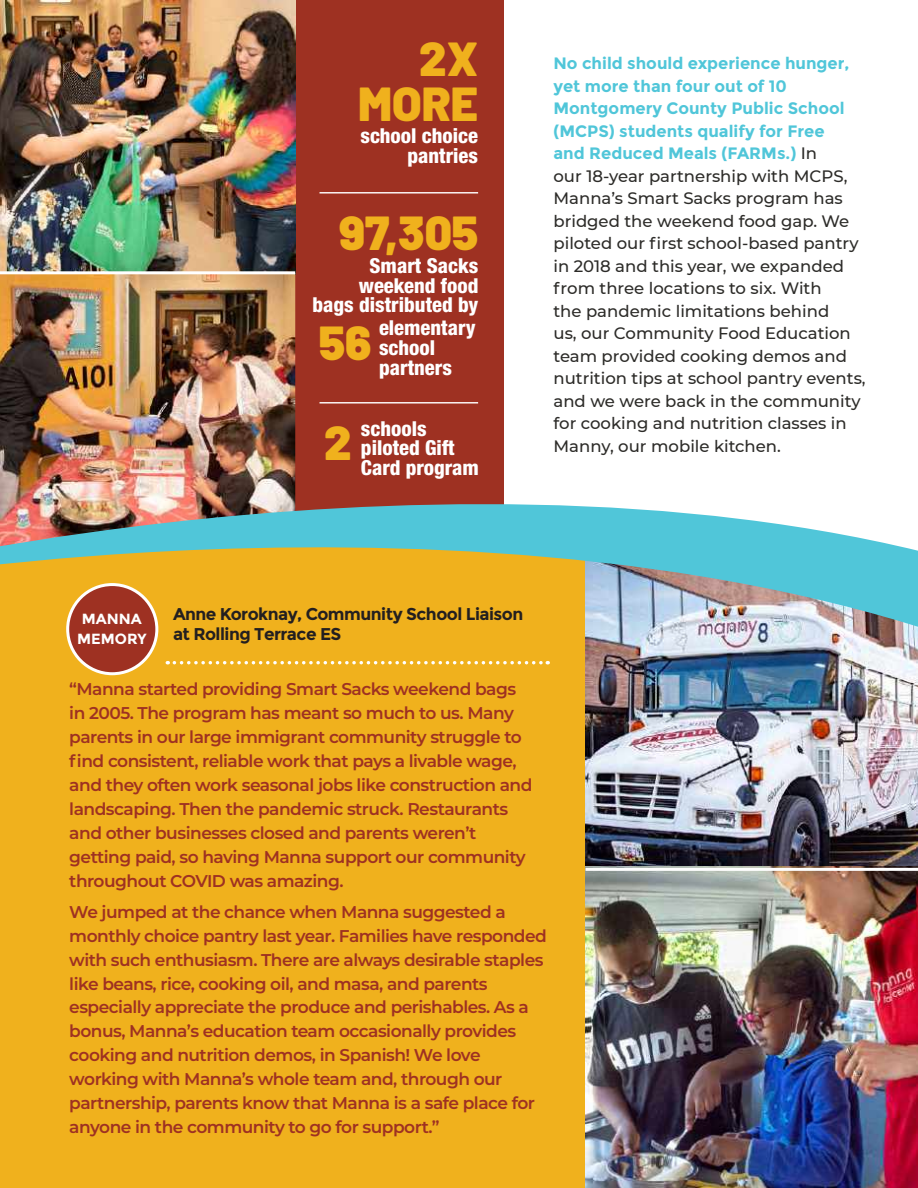
<style>
.page{position:relative;width:918px;height:1188px;background:#fff}
.page>*{position:absolute;margin:0;border:0;box-sizing:border-box;transform-origin:0 0}
.t1{font:900 47.7px/45px "Barlow";color:#f0b11d;text-align:right}
.t2{font:800 condensed 20.55px/19.6px "Helvetica Neue LT Pro";color:#fff;text-align:right}
.t3{font:600 17.1px/24px "Montserrat";letter-spacing:-.03em;color:#9e3122}
.t4{font:700 17.1px/20.4px "Montserrat";letter-spacing:-.03em;color:#231f20}
.t5{font:500 16.5px/22.5px "Montserrat";color:#2c2b28}
.t6{font:700 14.7px/19.6px "Montserrat";color:#fff;text-align:center}
.s1{font-weight:700;color:#50c6d9}
</style>
<div class="page">
<div style="left:0;top:728px;width:586px;height:460px;background:#f0b11d"></div>
<img style="left:586px;top:728px;width:332px;height:138px">
<div style="left:295px;top:0;width:209px;height:523px;background:#9e3122"></div>
<hr style="left:320px;top:192px;width:158px;height:2px;background:#fff">
<img style="left:0;top:0;width:295px;height:227px">
<img style="left:586px;top:866px;width:332px;height:322px">
<img style="left:0;top:227px;width:918px;height:501px">
<hr style="left:586px;top:868px;width:332px;height:3px;background:#fff">
<hr style="left:0;top:271px;width:295px;height:3px;background:#fff">
<hr style="left:320px;top:402px;width:158px;height:2px;background:#fff">
<div style="left:68px;top:585px;width:89px;height:89px;background:#9e3122;border-radius:50%"></div>
<div style="left:66px;top:583px;width:92px;height:92px;border:3px solid #fff;border-radius:50%"></div>
<h1 class="t1" style="left:358px;top:36px;width:122px">2X<br>MORE</h1>
<p class="t2" style="left:360px;top:126px;width:119px">school choice pantries</p>
<h1 class="t1" style="left:339px;top:211px;width:140px">97,305</h1>
<p class="t2" style="left:313px;top:255px;width:167px">Smart Sacks weekend food bags distributed by</p>
<h1 class="t1" style="left:319px;top:320px;width:54px">56</h1>
<p class="t2" style="left:379px;top:318px;width:98px;text-align:left">elementary school partners</p>
<h1 class="t1" style="left:324px;top:420px;width:29px">2</h1>
<p class="t2" style="left:361px;top:418px;width:120px;text-align:left">schools piloted Gift<br>Card program</p>
<p class="t5" style="left:554px;top:51px;width:314px"><span class="s1">No child should experience hunger, yet more than four out of 10<br>Montgomery County Public School (MCPS) students qualify for Free<br>and Reduced Meals (FARMs.)</span> In<br>our 18-year partnership with MCPS, Manna’s Smart Sacks program has bridged the weekend food gap. We piloted our first school-based pantry in 2018 and this year, we expanded from three locations to six. With<br>the pandemic limitations behind<br>us, our Community Food Education team provided cooking demos and nutrition tips at school pantry events, and we were back in the community for cooking and nutrition classes in Manny, our mobile kitchen.</p>
<p class="t6" style="left:77px;top:609px;width:71px">MANNA<br>MEMORY</p>
<p class="t4" style="left:173px;top:604px;width:352px">Anne Koroknay, Community School Liaison at Rolling Terrace ES</p>
<p class="t3" style="left:69px;top:676px;width:465px">“Manna started providing Smart Sacks weekend bags in 2005. The program has meant so much to us. Many parents in our large immigrant community struggle to find consistent, reliable work that pays a livable wage, and they often work seasonal jobs like construction and landscaping. Then the pandemic struck. Restaurants and other businesses closed and parents weren’t getting paid, so having Manna support our community throughout COVID was amazing.</p>
<p class="t3" style="left:69px;top:899px;width:479px">We jumped at the chance when Manna suggested a monthly choice pantry last year. Families have responded with such enthusiasm. There are always desirable staples like beans, rice, cooking oil, and masa, and parents especially appreciate the produce and perishables. As a bonus, Manna’s education team occasionally provides cooking and nutrition demos, in Spanish! We love working with Manna’s whole team and, through our partnership, parents know that Manna is a safe place for anyone in the community to go for support.”</p>
</div>
